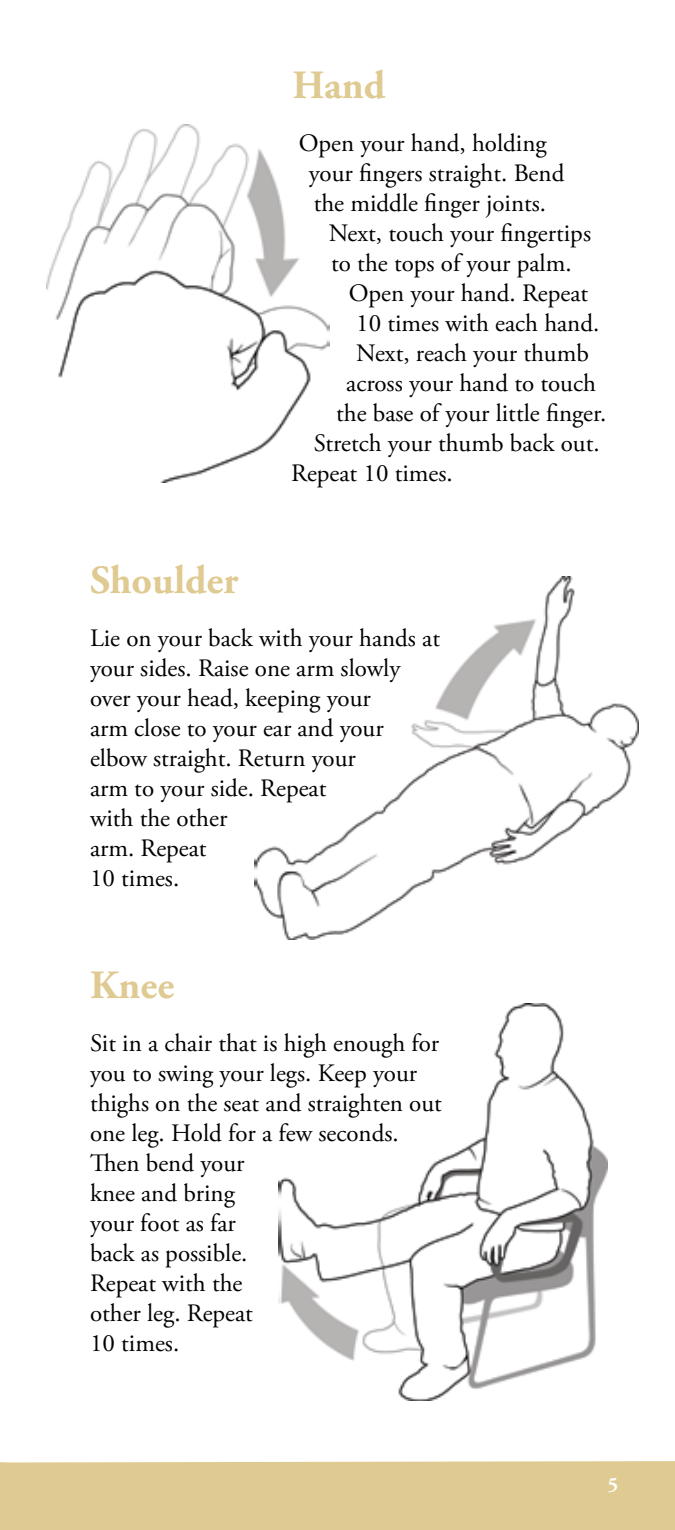
<style>
.page{position:relative;width:675px;height:1530px;background:#fff}
.page>*{position:absolute;margin:0;border:0;box-sizing:border-box;transform-origin:0 0}
.t1{font:700 40px "Adobe Garamond Pro";color:#dfca91}
.t2{font:25px/30px "Adobe Garamond Pro";color:#000}
.t3{font:700 20px "Adobe Garamond Pro";color:#fff}
</style>
<div class="page">
<div style="left:0;top:1461px;width:675px;height:69px;background:#dfca91"></div>
<img style="left:279px;top:1004px;width:329px;height:396px">
<img style="left:255px;top:576px;width:383px;height:363px">
<img style="left:47px;top:124px;width:283px;height:359px">
<h1 class="t1" style="left:292px;top:62px;width:94px">Hand</h1>
<p class="t2" style="left:299px;top:129px;width:249px">Open your hand, holding</p>
<p class="t2" style="left:309px;top:159px;width:257px">your fingers straight. Bend</p>
<p class="t2" style="left:314px;top:189px;width:234px">the middle finger joints.</p>
<p class="t2" style="left:329px;top:219px;width:264px">Next, touch your fingertips</p>
<p class="t2" style="left:331px;top:249px;width:242px">to the tops of your palm.</p>
<p class="t2" style="left:349px;top:279px;width:241px">Open your hand. Repeat</p>
<p class="t2" style="left:356px;top:309px;width:245px">10 times with each hand.</p>
<p class="t2" style="left:356px;top:339px;width:234px">Next, reach your thumb</p>
<p class="t2" style="left:346px;top:369px;width:251px">across your hand to touch</p>
<p class="t2" style="left:336px;top:399px;width:272px">the base of your little finger.</p>
<p class="t2" style="left:314px;top:429px;width:287px">Stretch your thumb back out.</p>
<p class="t2" style="left:291px;top:459px;width:163px">Repeat 10 times.</p>
<h1 class="t1" style="left:90px;top:557px;width:150px">Shoulder</h1>
<p class="t2" style="left:90px;top:624px;width:352px">Lie on your back with your hands at your sides. Raise one arm slowly over your head, keeping your<br>arm close to your ear and your elbow straight. Return your<br>arm to your side. Repeat<br>with the other<br>arm. Repeat<br>10 times.</p>
<h1 class="t1" style="left:90px;top:962px;width:86px">Knee</h1>
<p class="t2" style="left:90px;top:1029px;width:353px">Sit in a chair that is high enough for you to swing your legs. Keep your thighs on the seat and straighten out one leg. Hold for a few seconds.<br>Then bend your<br>knee and bring<br>your foot as far<br>back as possible.<br>Repeat with the<br>other leg. Repeat<br>10 times.</p>
<p class="t3" style="left:608px;top:1473px;width:12px">5</p>
</div>
